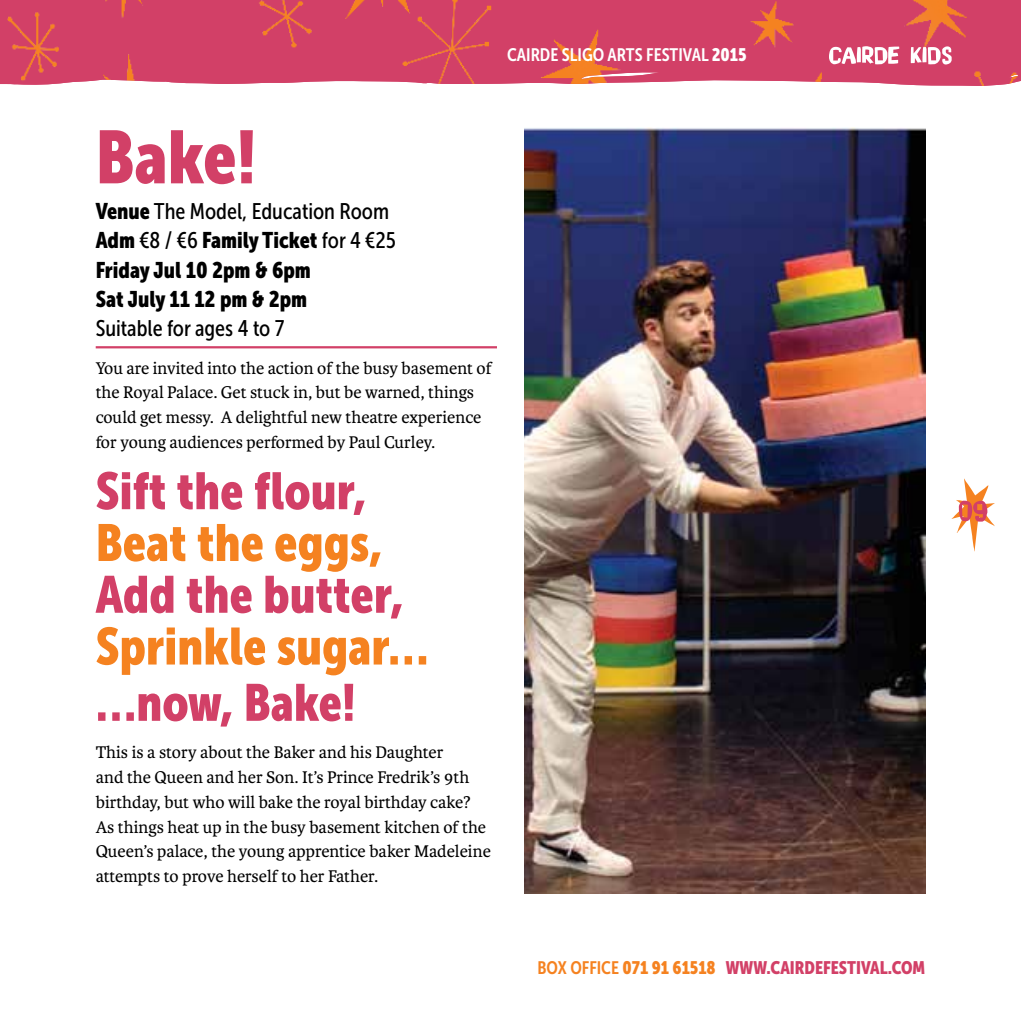
<style>
.page{position:relative;width:1021px;height:1021px;background:#fff}
.page>*{position:absolute;margin:0;border:0;box-sizing:border-box;transform-origin:0 0}
.t1{font:74.25px "Museo Sans Cond 900";color:#d24067}
.t2{font:51.75px "Museo Sans Cond 900";color:#d24067}
.t3{font:51.75px "Museo Sans Cond 900";color:#f58220}
.t4{font:22.5px/29.2px "Museo Sans Cond 900";color:#000}
.t5{font:22.5px "Museo Sans Cond 500";color:#000}
.t6{font:18px/24.8px "Karmina";color:#000}
.t7{font:18px "Museo Sans Cond 900";color:#d24067}
.t8{font:18px "Museo Sans Cond 700";color:#fff}
.s1{font-family:"Museo Sans Cond 900"}
.s2{font-family:"Museo Sans Cond 500"}
.s3{font-family:"Museo Sans Cond 700";color:#f58220}
.s4{color:#f58220}
</style>
<div class="page">
<hr style="left:96px;top:346px;width:401px;height:2px;background:#d24067">
<img style="left:524px;top:128px;width:401px;height:765px">
<img style="left:7px;top:0;width:1013px;height:86px">
<svg style="left:951px;top:478px;width:43px;height:73px"></svg>
<svg style="left:829px;top:46px;width:122px;height:18px"></svg>
<p class="t8" style="left:507px;top:45px;width:241px">CAIRDE SLIGO ARTS FESTIVAL <span class="s1">2015</span></p>
<h1 class="t1" style="left:96px;top:115px;width:162px">Bake!</h1>
<p class="t5" style="left:96px;top:199px;width:295px"><span class="s1">Venue</span> The Model, Education Room</p>
<p class="t4" style="left:96px;top:226px;width:302px">Adm <span class="s2">€8 / €6</span> Family Ticket <span class="s2">for 4 €25<br></span>Friday Jul 10 2pm &amp; 6pm<br>Sat July 11 12 pm &amp; 2pm</p>
<p class="t5" style="left:96px;top:316px;width:190px">Suitable for ages 4 to 7</p>
<p class="t6" style="left:96px;top:355px;width:397px">You are invited into the action of the busy basement of the Royal Palace. Get stuck in, but be warned, things could get messy. A delightful new theatre experience for young audiences performed by Paul Curley.</p>
<h2 class="t2" style="left:96px;top:461px;width:272px">Sift the flour,</h2>
<h2 class="t3" style="left:96px;top:513px;width:288px">Beat the eggs,</h2>
<h2 class="t2" style="left:96px;top:565px;width:309px">Add the butter,</h2>
<h2 class="t3" style="left:96px;top:617px;width:334px">Sprinkle sugar…</h2>
<h2 class="t2" style="left:96px;top:673px;width:261px">…now, Bake!</h2>
<p class="t6" style="left:96px;top:740px;width:397px">This is a story about the Baker and his Daughter<br>and the Queen and her Son. It’s Prince Fredrik’s 9th birthday, but who will bake the royal birthday cake?<br>As things heat up in the busy basement kitchen of the Queen’s palace, the young apprentice baker Madeleine attempts to prove herself to her Father.</p>
<p class="t7" style="left:537px;top:956px;width:389px"><span class="s3">BOX OFFICE</span> <span class="s4">071 91 61518</span> WWW.CAIRDEFESTIVAL.COM</p>
</div>
